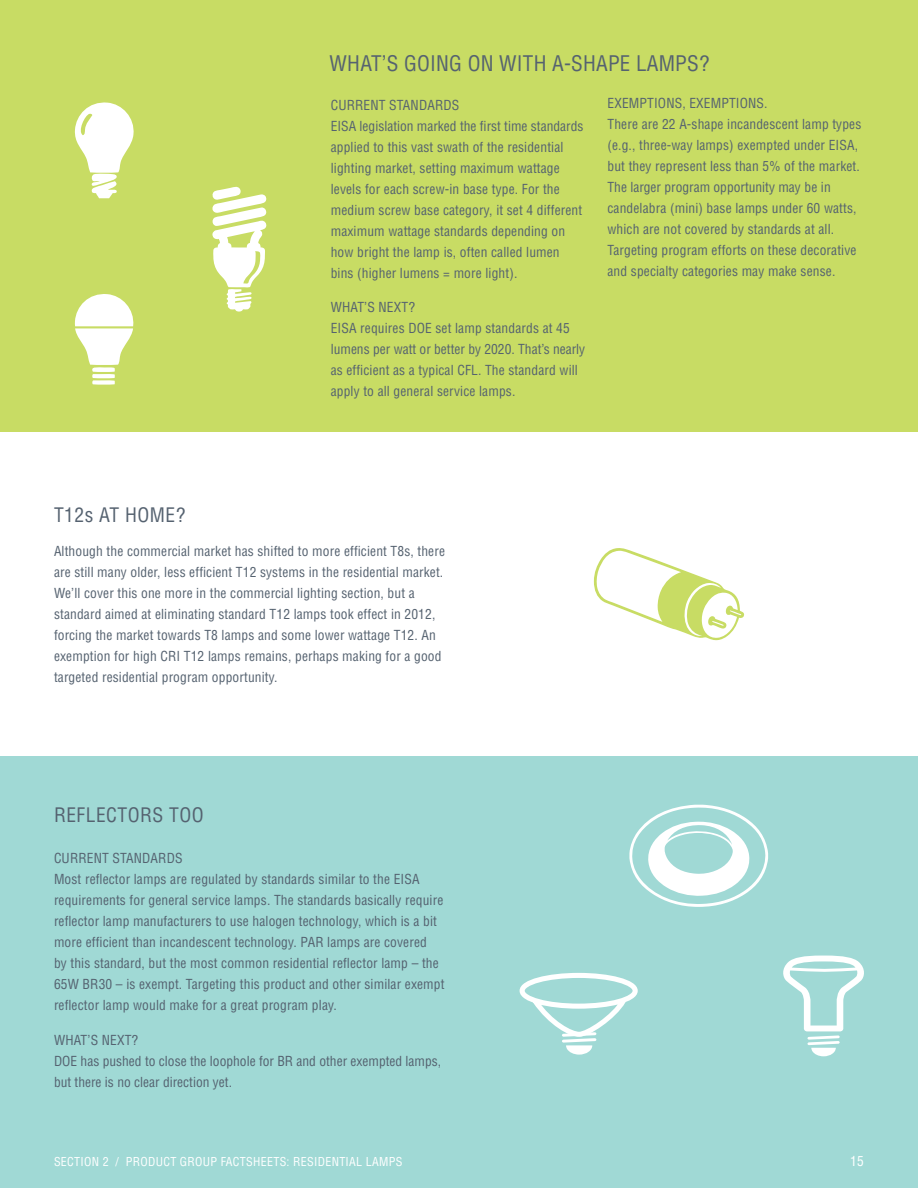
<style>
.page{position:relative;width:918px;height:1188px;background:#fff}
.page>*{position:absolute;margin:0;border:0;box-sizing:border-box;transform-origin:0 0}
.t1{font:condensed 21px "Helvetica";letter-spacing:.01em;color:#556270}
.t2{font:condensed 19.5px "Helvetica";letter-spacing:.025em;color:#556270}
.t3{font:condensed 13.5px/21px "Helvetica";letter-spacing:.01em;color:#556270}
.t4{font:condensed 13.5px "Helvetica";color:#fff}
.t5{font:condensed 12px "Helvetica";letter-spacing:.025em;color:#fff}
</style>
<div class="page">
<div style="left:0;top:756px;width:918px;height:432px;background:#a0d9d5"></div>
<div style="left:0;top:0;width:918px;height:432px;background:#c8dc64"></div>
<svg style="left:74px;top:102px;width:60px;height:96px"></svg>
<svg style="left:212px;top:187px;width:55px;height:125px"></svg>
<svg style="left:75px;top:294px;width:59px;height:91px"></svg>
<svg style="left:594px;top:548px;width:151px;height:92px"></svg>
<svg style="left:783px;top:956px;width:81px;height:100px"></svg>
<svg style="left:519px;top:972px;width:119px;height:83px"></svg>
<svg style="left:629px;top:805px;width:139px;height:102px"></svg>
<h1 class="t1" style="left:330px;top:50px;width:381px">WHAT’S GOING ON WITH A-SHAPE LAMPS?</h1>
<p class="t3" style="left:331px;top:94px;width:254px">CURRENT STANDARDS<br>EISA legislation marked the first time standards applied to this vast swath of the residential lighting market, setting maximum wattage levels for each screw-in base type. For the medium screw base category, it set 4 different maximum wattage standards depending on how bright the lamp is, often called lumen bins (higher lumens = more light).</p>
<p class="t3" style="left:331px;top:297px;width:256px">WHAT’S NEXT?<br>EISA requires DOE set lamp standards at 45 lumens per watt or better by 2020. That’s nearly as efficient as a typical CFL. The standard will apply to all general service lamps.</p>
<p class="t3" style="left:608px;top:93px;width:255px">EXEMPTIONS, EXEMPTIONS.<br>There are 22 A-shape incandescent lamp types (e.g., three-way lamps) exempted under EISA, but they represent less than 5% of the market.<br>The larger program opportunity may be in candelabra (mini) base lamps under 60 watts, which are not covered by standards at all.<br>Targeting program efforts on these decorative and specialty categories may make sense.</p>
<h2 class="t2" style="left:54px;top:502px;width:133px">T12s AT HOME?</h2>
<p class="t3" style="left:54px;top:541px;width:393px">Although the commercial market has shifted to more efficient T8s, there are still many older, less efficient T12 systems in the residential market.<br>We’ll cover this one more in the commercial lighting section, but a standard aimed at eliminating standard T12 lamps took effect in 2012, forcing the market towards T8 lamps and some lower wattage T12. An exemption for high CRI T12 lamps remains, perhaps making for a good targeted residential program opportunity.</p>
<h2 class="t2" style="left:54px;top:803px;width:151px">REFLECTORS TOO</h2>
<p class="t3" style="left:54px;top:848px;width:392px">CURRENT STANDARDS<br>Most reflector lamps are regulated by standards similar to the EISA requirements for general service lamps. The standards basically require reflector lamp manufacturers to use halogen technology, which is a bit more efficient than incandescent technology. PAR lamps are covered<br>by this standard, but the most common residential reflector lamp – the 65W BR30 – is exempt. Targeting this product and other similar exempt reflector lamp would make for a great program play.</p>
<p class="t3" style="left:54px;top:1029px;width:389px">WHAT’S NEXT?<br>DOE has pushed to close the loophole for BR and other exempted lamps, but there is no clear direction yet.</p>
<p class="t5" style="left:54px;top:1155px;width:350px">SECTION 2 / PRODUCT GROUP FACTSHEETS: RESIDENTIAL LAMPS</p>
<p class="t4" style="left:850px;top:1153px;width:15px">15</p>
</div>
